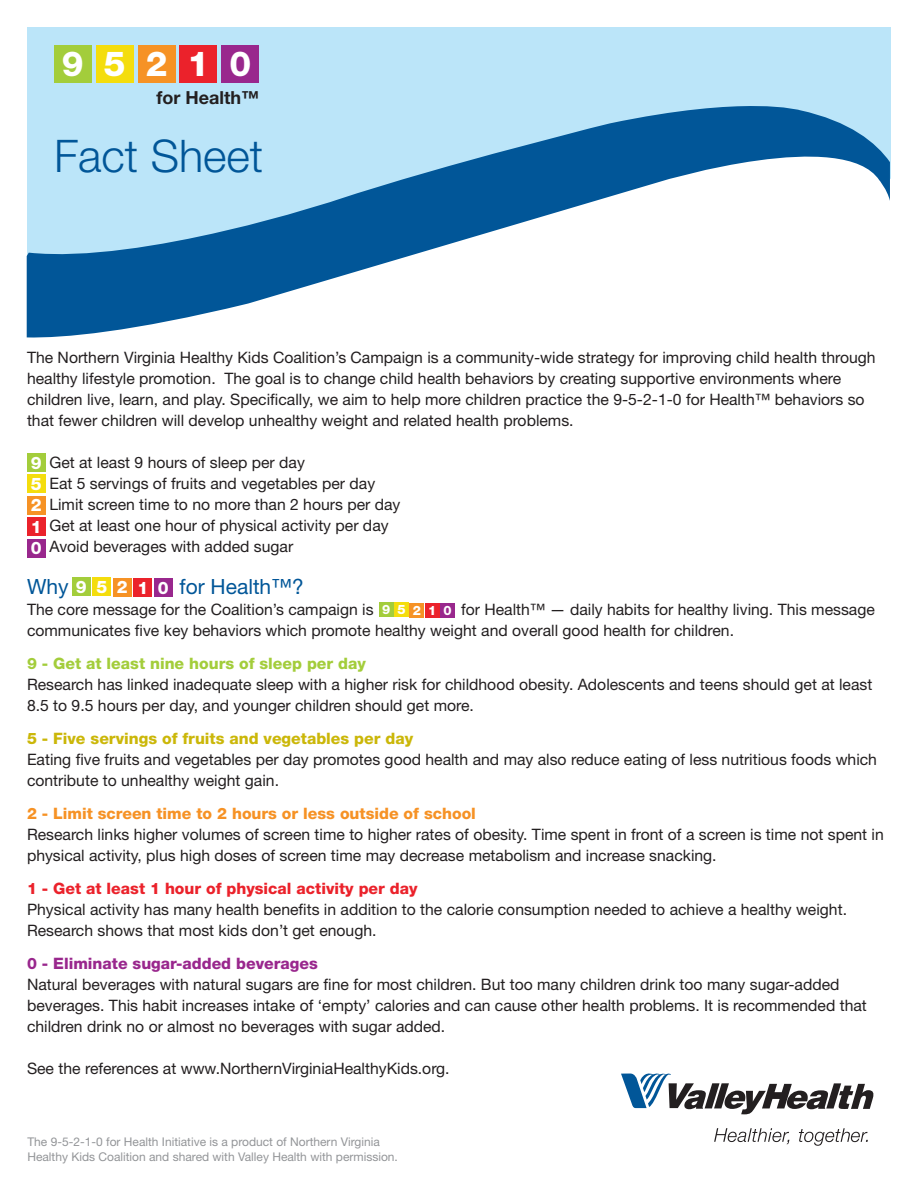
<style>
.page{position:relative;width:918px;height:1188px;background:#fff}
.page>*{position:absolute;margin:0;border:0;box-sizing:border-box;transform-origin:0 0}
.t1{font:300 45px "Helvetica Neue LT Std";color:#015698}
.t2{font:800 34.5px "Helvetica Neue LT Std";letter-spacing:.585em;color:#fff}
.t3{font:21px "Helvetica Neue LT Std";color:#015698}
.t4{font:700 18px "Helvetica Neue LT Std";color:#231f20}
.t5{font:800 17.25px/21.5px "Helvetica Neue LT Std";letter-spacing:.56em;color:#fff;text-align:justify}
.t6{font:15.75px/21px "Helvetica Neue LT Std";color:#231f20}
.t7{font:800 15.75px "Helvetica Neue LT Std";color:#f69225}
.t8{font:800 15.75px "Helvetica Neue LT Std";color:#cbb709}
.t9{font:800 15.75px "Helvetica Neue LT Std";color:#eb222b}
.t10{font:800 15.75px "Helvetica Neue LT Std";color:#a3cd3b}
.t11{font:800 15.75px "Helvetica Neue LT Std";color:#99278d}
.t12{font:800 12.9px "Helvetica Neue LT Std";letter-spacing:.56em;color:#fff}
.t13{font:12px/15px "Helvetica Neue LT Std";color:#939598}
</style>
<div class="page">
<svg style="left:621px;top:1073px;width:253px;height:41px"></svg>
<svg style="left:714px;top:1128px;width:75px;height:16px"></svg>
<svg style="left:799px;top:1128px;width:69px;height:18px"></svg>
<div style="left:27px;top:27px;width:864px;height:152px;background:#bbe5f9"></div>
<svg style="left:27px;top:95px;width:863px;height:243px"></svg>
<div style="left:54px;top:45px;width:38px;height:38px;background:#a3cd3b"></div>
<div style="left:96px;top:45px;width:38px;height:38px;background:#f4dd0d"></div>
<div style="left:138px;top:45px;width:37px;height:38px;background:#f69225"></div>
<div style="left:180px;top:45px;width:37px;height:38px;background:#eb222b"></div>
<div style="left:222px;top:45px;width:37px;height:38px;background:#99278d"></div>
<div style="left:27px;top:453px;width:19px;height:19px;background:#a3cd3b"></div>
<div style="left:27px;top:474px;width:19px;height:19px;background:#f4dd0d"></div>
<div style="left:27px;top:496px;width:19px;height:19px;background:#f69225"></div>
<div style="left:27px;top:517px;width:19px;height:19px;background:#eb222b"></div>
<div style="left:27px;top:539px;width:19px;height:19px;background:#99278d"></div>
<div style="left:72px;top:577px;width:19px;height:19px;background:#a3cd3b"></div>
<div style="left:92px;top:578px;width:19px;height:18px;background:#f4dd0d"></div>
<div style="left:113px;top:578px;width:19px;height:19px;background:#f69225"></div>
<div style="left:134px;top:578px;width:18px;height:19px;background:#eb222b"></div>
<div style="left:154px;top:578px;width:19px;height:19px;background:#99278d"></div>
<div style="left:379px;top:603px;width:14px;height:14px;background:#a3cd3b"></div>
<div style="left:394px;top:603px;width:15px;height:14px;background:#f4dd0d"></div>
<div style="left:410px;top:603px;width:14px;height:14px;background:#f69225"></div>
<div style="left:425px;top:603px;width:14px;height:14px;background:#eb222b"></div>
<div style="left:441px;top:603px;width:14px;height:14px;background:#99278d"></div>
<h2 class="t2" style="left:62px;top:43px;width:191px">95210</h2>
<p class="t4" style="left:157px;top:86px;width:104px">for Health™</p>
<h1 class="t1" style="left:54px;top:129px;width:211px">Fact Sheet</h1>
<p class="t6" style="left:27px;top:347px;width:850px">The Northern Virginia Healthy Kids Coalition’s Campaign is a community-wide strategy for improving child health through healthy lifestyle promotion. The goal is to change child health behaviors by creating supportive environments where children live, learn, and play. Specifically, we aim to help more children practice the 9-5-2-1-0 for Health™ behaviors so that fewer children will develop unhealthy weight and related health problems.</p>
<p class="t6" style="left:49px;top:452px;width:353px">Get at least 9 hours of sleep per day<br>Eat 5 servings of fruits and vegetables per day Limit screen time to no more than 2 hours per day Get at least one hour of physical activity per day Avoid beverages with added sugar</p>
<h3 class="t3" style="left:27px;top:574px;width:43px">Why</h3>
<h3 class="t3" style="left:180px;top:574px;width:126px">for Health™?</h3>
<p class="t6" style="left:27px;top:599px;width:348px">The core message for the Coalition’s campaign is</p>
<p class="t5" style="left:31px;top:452px;width:12px">9<br>5<br>2<br>1<br>0</p>
<p class="t5" style="left:76px;top:576px;width:94px">95210</p>
<p class="t6" style="left:27px;top:599px;width:849px;text-indent:434px">for Health™ — daily habits for healthy living. This message communicates five key behaviors which promote healthy weight and overall good health for children.</p>
<p class="t10" style="left:27px;top:654px;width:341px">9 - Get at least nine hours of sleep per day</p>
<p class="t6" style="left:27px;top:674px;width:847px">Research has linked inadequate sleep with a higher risk for childhood obesity. Adolescents and teens should get at least<br>8.5 to 9.5 hours per day, and younger children should get more.</p>
<p class="t8" style="left:27px;top:729px;width:388px">5 - Five servings of fruits and vegetables per day</p>
<p class="t6" style="left:27px;top:749px;width:852px">Eating five fruits and vegetables per day promotes good health and may also reduce eating of less nutritious foods which contribute to unhealthy weight gain.</p>
<p class="t7" style="left:27px;top:804px;width:450px">2 - Limit screen time to 2 hours or less outside of school</p>
<p class="t6" style="left:27px;top:824px;width:858px">Research links higher volumes of screen time to higher rates of obesity. Time spent in front of a screen is time not spent in physical activity, plus high doses of screen time may decrease metabolism and increase snacking.</p>
<p class="t9" style="left:27px;top:879px;width:392px">1 - Get at least 1 hour of physical activity per day</p>
<p class="t6" style="left:27px;top:899px;width:822px">Physical activity has many health benefits in addition to the calorie consumption needed to achieve a healthy weight.<br>Research shows that most kids don’t get enough.</p>
<p class="t11" style="left:27px;top:954px;width:292px">0 - Eliminate sugar-added beverages</p>
<p class="t6" style="left:27px;top:974px;width:841px">Natural beverages with natural sugars are fine for most children. But too many children drink too many sugar-added beverages. This habit increases intake of ‘empty’ calories and can cause other health problems. It is recommended that children drink no or almost no beverages with sugar added.</p>
<p class="t6" style="left:27px;top:1058px;width:424px">See the references at www.NorthernVirginiaHealthyKids.org.</p>
<p class="t12" style="left:382px;top:602px;width:71px">95210</p>
<p class="t13" style="left:27px;top:1134px;width:372px">The 9-5-2-1-0 for Health Initiative is a product of Northern Virginia<br>Healthy Kids Coalition and shared with Valley Health with permission.</p>
</div>
